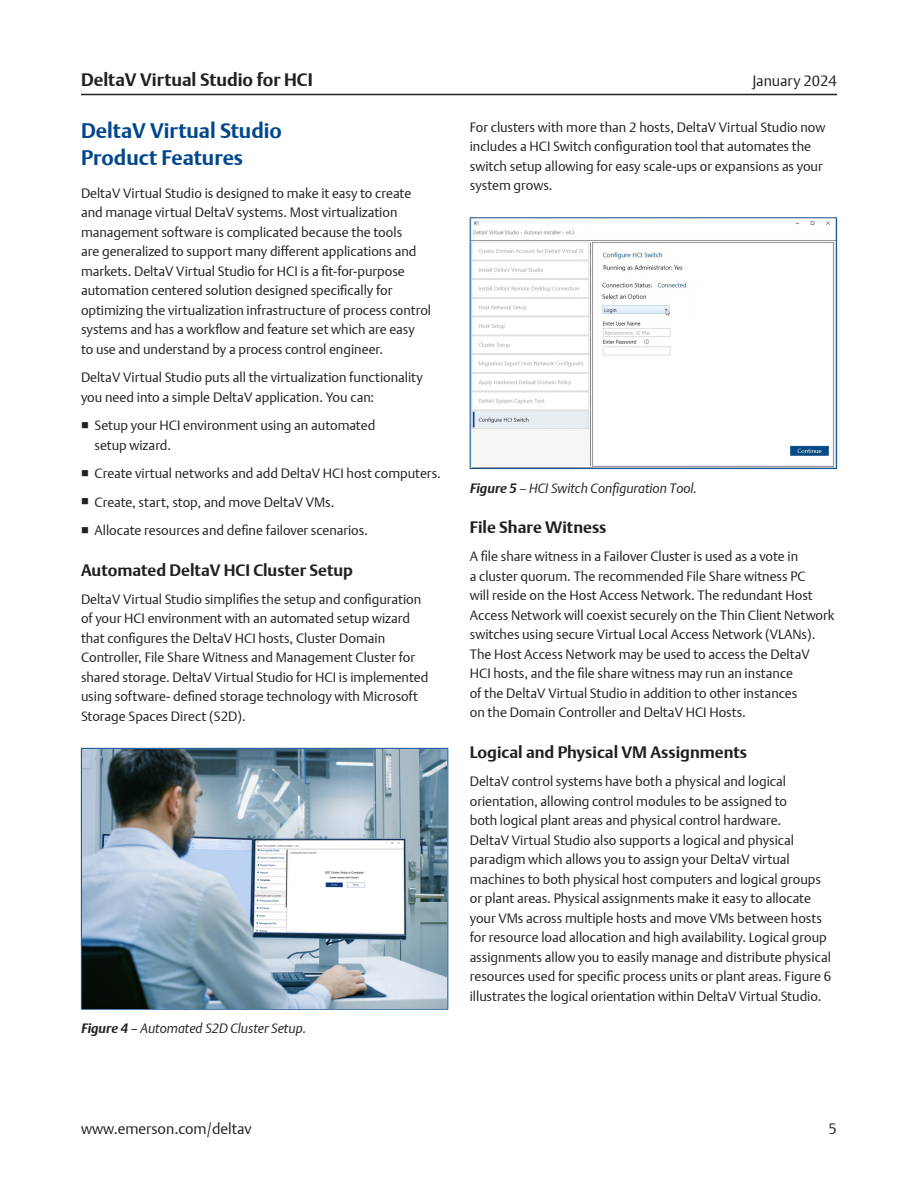
<style>
.page{position:relative;width:918px;height:1188px;background:#fff}
.page>*{position:absolute;margin:0;border:0;box-sizing:border-box;transform-origin:0 0}
.Subhead_1{font:700 21px/27px "DTL Argo T";color:#01478d}
.t1{font:700 18px "DTL Argo T";color:#231f20}
.Subhead_2{font:700 16.5px "DTL Argo T";color:#231f20}
.t2{font:15px "DTL Argo T Light";color:#231f20}
.Body_Text{font:13.5px/19.5px "DTL Argo T Light";color:#231f20}
.Image_Illustration_Figure__Caption{font:italic 13.5px "DTL Argo T Light";color:#231f20}
.s1{font-family:"DTL Argo T";font-weight:700}
</style>
<div class="page">
<hr style="left:81px;top:94px;width:756px;height:1px;background:#231f20">
<hr style="left:81px;top:748px;width:367px;height:1px;background:#01478d">
<hr style="left:81px;top:749px;width:1px;height:260px;background:#01478d">
<hr style="left:447px;top:749px;width:1px;height:260px;background:#01478d">
<hr style="left:81px;top:1009px;width:367px;height:1px;background:#01478d">
<img style="left:82px;top:749px;width:365px;height:259px">
<hr style="left:470px;top:217px;width:367px;height:1px;background:#01478d">
<hr style="left:470px;top:218px;width:1px;height:250px;background:#01478d">
<hr style="left:836px;top:218px;width:1px;height:250px;background:#01478d">
<hr style="left:470px;top:468px;width:367px;height:1px;background:#01478d">
<img style="left:471px;top:219px;width:365px;height:248px">
<h2 class="t1" style="left:81px;top:69px;width:233px">DeltaV Virtual Studio for HCI</h2>
<p class="t2" style="left:752px;top:72px;width:86px">January 2024</p>
<p class="Subhead_1" style="left:81px;top:117px;width:202px">DeltaV Virtual Studio<br>Product Features</p>
<p class="Body_Text" style="left:81px;top:183px;width:352px">DeltaV Virtual Studio is designed to make it easy to create and manage virtual DeltaV systems. Most virtualization management software is complicated because the tools<br>are generalized to support many different applications and markets. DeltaV Virtual Studio for HCI is a fit-for-purpose automation centered solution designed specifically for optimizing the virtualization infrastructure of process control systems and has a workflow and feature set which are easy<br>to use and understand by a process control engineer.</p>
<p class="Body_Text" style="left:81px;top:368px;width:344px">DeltaV Virtual Studio puts all the virtualization functionality you need into a simple DeltaV application. You can:</p>
<p class="Body_Text" style="left:94px;top:416px;width:282px">Setup your HCI environment using an automated setup wizard.</p>
<p class="Body_Text" style="left:94px;top:464px;width:348px">Create virtual networks and add DeltaV HCI host computers.</p>
<p class="Body_Text" style="left:94px;top:492px;width:241px">Create, start, stop, and move DeltaV VMs.</p>
<p class="Body_Text" style="left:94px;top:520px;width:275px">Allocate resources and define failover scenarios.</p>
<p class="Subhead_2" style="left:81px;top:560px;width:274px">Automated DeltaV HCI Cluster Setup</p>
<p class="Body_Text" style="left:81px;top:589px;width:349px">DeltaV Virtual Studio simplifies the setup and configuration of your HCI environment with an automated setup wizard that configures the DeltaV HCI hosts, Cluster Domain Controller, File Share Witness and Management Cluster for shared storage. DeltaV Virtual Studio for HCI is implemented using software- defined storage technology with Microsoft Storage Spaces Direct (S2D).</p>
<p class="Image_Illustration_Figure__Caption" style="left:81px;top:1020px;width:226px"><span class="s1">Figure 4</span> – Automated S2D Cluster Setup.</p>
<p class="Body_Text" style="left:470px;top:117px;width:357px">For clusters with more than 2 hosts, DeltaV Virtual Studio now includes a HCI Switch configuration tool that automates the switch setup allowing for easy scale-ups or expansions as your system grows.</p>
<p class="Image_Illustration_Figure__Caption" style="left:470px;top:480px;width:228px"><span class="s1">Figure 5</span> – HCI Switch Configuration Tool.</p>
<p class="Subhead_2" style="left:470px;top:517px;width:138px">File Share Witness</p>
<p class="Body_Text" style="left:470px;top:547px;width:366px">A file share witness in a Failover Cluster is used as a vote in<br>a cluster quorum. The recommended File Share witness PC<br>will reside on the Host Access Network. The redundant Host Access Network will coexist securely on the Thin Client Network switches using secure Virtual Local Access Network (VLANs).<br>The Host Access Network may be used to access the DeltaV<br>HCI hosts, and the file share witness may run an instance<br>of the DeltaV Virtual Studio in addition to other instances<br>on the Domain Controller and DeltaV HCI Hosts.</p>
<p class="Subhead_2" style="left:470px;top:742px;width:279px">Logical and Physical VM Assignments</p>
<p class="Body_Text" style="left:470px;top:772px;width:363px">DeltaV control systems have both a physical and logical orientation, allowing control modules to be assigned to<br>both logical plant areas and physical control hardware.<br>DeltaV Virtual Studio also supports a logical and physical paradigm which allows you to assign your DeltaV virtual machines to both physical host computers and logical groups or plant areas. Physical assignments make it easy to allocate your VMs across multiple hosts and move VMs between hosts for resource load allocation and high availability. Logical group assignments allow you to easily manage and distribute physical resources used for specific process units or plant areas. Figure 6 illustrates the logical orientation within DeltaV Virtual Studio.</p>
<p class="t2" style="left:81px;top:1120px;width:172px">www.emerson.com/deltav</p>
<p class="t2" style="left:829px;top:1120px;width:10px">5</p>
</div>
